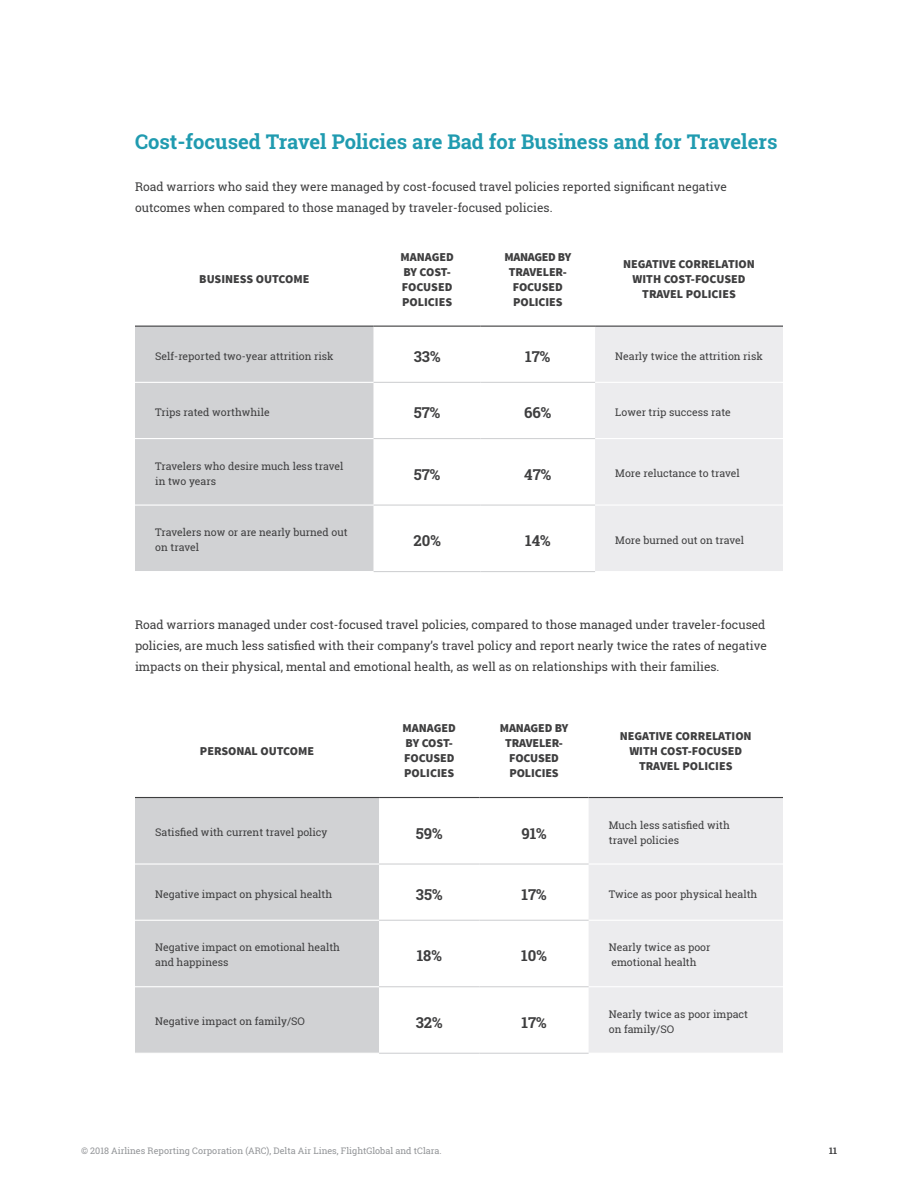
<style>
.page{position:relative;width:918px;height:1188px;background:#fff}
.page>*{position:absolute;margin:0;border:0;box-sizing:border-box;transform-origin:0 0}
.t1{font:700 20.25px "Roboto Slab";color:#209bb0}
.t2{font:700 15px "Roboto Slab";color:#3e3e3f}
.t3{font:12px/21px "Roboto Slab";color:#3e3e3f}
.t4{font:900 12px/15px "Source Sans Pro";color:#3e3e3f;text-align:center}
.t5{font:900 12px/15px "Source Sans Pro";letter-spacing:-.025em;color:#3e3e3f;text-align:center}
.t6{font:10.5px/15px "Roboto Slab";color:#3e3e3f}
.t7{font:9px "Roboto Slab";color:#939598}
.t8{font:700 9px "Roboto Slab";color:#3e3e3f}
</style>
<div class="page">
<div style="left:135px;top:327px;width:239px;height:244px;background:#d1d2d4"></div>
<svg style="left:374px;top:504px;width:221px;height:1px"></svg>
<div style="left:595px;top:327px;width:188px;height:244px;background:#ececee"></div>
<hr style="left:135px;top:326px;width:239px;height:1px;background:#3e3e3f">
<hr style="left:374px;top:326px;width:107px;height:1px;background:#3e3e3f">
<hr style="left:481px;top:326px;width:114px;height:1px;background:#3e3e3f">
<hr style="left:595px;top:326px;width:188px;height:1px;background:#3e3e3f">
<hr style="left:135px;top:382px;width:239px;height:1px;background:#fff">
<hr style="left:595px;top:382px;width:188px;height:1px;background:#fff">
<hr style="left:135px;top:438px;width:239px;height:1px;background:#fff">
<hr style="left:595px;top:438px;width:188px;height:1px;background:#fff">
<hr style="left:135px;top:505px;width:239px;height:1px;background:#fff">
<hr style="left:595px;top:505px;width:188px;height:1px;background:#fff">
<hr style="left:374px;top:382px;width:107px;height:1px;background:#d1d2d4">
<hr style="left:481px;top:382px;width:114px;height:1px;background:#d1d2d4">
<hr style="left:374px;top:438px;width:107px;height:1px;background:#d1d2d4">
<hr style="left:481px;top:438px;width:114px;height:1px;background:#d1d2d4">
<hr style="left:374px;top:505px;width:107px;height:1px;background:#d1d2d4">
<hr style="left:481px;top:505px;width:114px;height:1px;background:#d1d2d4">
<hr style="left:374px;top:571px;width:107px;height:1px;background:#d1d2d4">
<hr style="left:481px;top:571px;width:114px;height:1px;background:#d1d2d4">
<div style="left:135px;top:798px;width:244px;height:255px;background:#d1d2d4"></div>
<svg style="left:379px;top:798px;width:210px;height:255px"></svg>
<div style="left:589px;top:798px;width:194px;height:255px;background:#ececee"></div>
<hr style="left:135px;top:797px;width:244px;height:1px;background:#3e3e3f">
<hr style="left:379px;top:797px;width:101px;height:1px;background:#3e3e3f">
<hr style="left:480px;top:797px;width:109px;height:1px;background:#3e3e3f">
<hr style="left:589px;top:797px;width:194px;height:1px;background:#3e3e3f">
<hr style="left:135px;top:863px;width:244px;height:2px;background:#fff">
<hr style="left:589px;top:863px;width:194px;height:2px;background:#fff">
<hr style="left:135px;top:920px;width:244px;height:1px;background:#fff">
<hr style="left:589px;top:920px;width:194px;height:1px;background:#fff">
<hr style="left:135px;top:986px;width:244px;height:1px;background:#fff">
<hr style="left:589px;top:986px;width:194px;height:1px;background:#fff">
<hr style="left:379px;top:863px;width:101px;height:2px;background:#d1d2d4">
<hr style="left:480px;top:863px;width:109px;height:2px;background:#d1d2d4">
<hr style="left:379px;top:920px;width:101px;height:1px;background:#d1d2d4">
<hr style="left:480px;top:920px;width:109px;height:1px;background:#d1d2d4">
<hr style="left:379px;top:986px;width:101px;height:1px;background:#d1d2d4">
<hr style="left:480px;top:986px;width:109px;height:1px;background:#d1d2d4">
<hr style="left:379px;top:1053px;width:101px;height:1px;background:#d1d2d4">
<hr style="left:480px;top:1053px;width:109px;height:1px;background:#d1d2d4">
<p class="t1" style="left:135px;top:128px;width:644px">Cost-focused Travel Policies are Bad for Business and for Travelers</p>
<p class="t3" style="left:135px;top:176px;width:593px">Road warriors who said they were managed by cost-focused travel policies reported significant negative outcomes when compared to those managed by traveler-focused policies.</p>
<p class="t4" style="left:199px;top:272px;width:112px">BUSINESS OUTCOME</p>
<p class="t4" style="left:400px;top:250px;width:55px">MANAGED</p>
<p class="t4" style="left:403px;top:265px;width:49px">BY COST-</p>
<p class="t4" style="left:402px;top:280px;width:52px">FOCUSED</p>
<p class="t4" style="left:402px;top:295px;width:52px">POLICIES</p>
<p class="t5" style="left:504px;top:250px;width:68px">MANAGED BY<br>TRAVELER-</p>
<p class="t4" style="left:513px;top:280px;width:51px;text-align:left">FOCUSED<br>POLICIES</p>
<p class="t4" style="left:623px;top:257px;width:133px">NEGATIVE CORRELATION<br>WITH COST-FOCUSED</p>
<p class="t4" style="left:642px;top:287px;width:95px">TRAVEL POLICIES</p>
<p class="t6" style="left:155px;top:348px;width:180px">Self-reported two-year attrition risk</p>
<p class="t2" style="left:414px;top:346px;width:28px">33%</p>
<p class="t2" style="left:525px;top:346px;width:27px">17%</p>
<p class="t6" style="left:615px;top:348px;width:149px">Nearly twice the attrition risk</p>
<p class="t6" style="left:155px;top:405px;width:116px">Trips rated worthwhile</p>
<p class="t2" style="left:414px;top:403px;width:28px">57%</p>
<p class="t2" style="left:524px;top:403px;width:29px">66%</p>
<p class="t6" style="left:615px;top:405px;width:117px">Lower trip success rate</p>
<p class="t6" style="left:155px;top:458px;width:190px">Travelers who desire much less travel in two years</p>
<p class="t2" style="left:414px;top:464px;width:28px">57%</p>
<p class="t2" style="left:524px;top:464px;width:29px">47%</p>
<p class="t6" style="left:615px;top:466px;width:126px">More reluctance to travel</p>
<p class="t6" style="left:155px;top:525px;width:194px">Travelers now or are nearly burned out on travel</p>
<p class="t2" style="left:413px;top:530px;width:29px">20%</p>
<p class="t2" style="left:525px;top:530px;width:27px">14%</p>
<p class="t6" style="left:615px;top:532px;width:130px">More burned out on travel</p>
<p class="t3" style="left:135px;top:614px;width:633px;text-align:justify">Road warriors managed under cost-focused travel policies, compared to those managed under traveler-focused policies, are much less satisfied with their company’s travel policy and report nearly twice the rates of negative impacts on their physical, mental and emotional health, as well as on relationships with their families.</p>
<p class="t4" style="left:200px;top:744px;width:116px">PERSONAL OUTCOME</p>
<p class="t4" style="left:403px;top:721px;width:55px">MANAGED</p>
<p class="t4" style="left:406px;top:736px;width:49px">BY COST-</p>
<p class="t4" style="left:404px;top:751px;width:52px">FOCUSED</p>
<p class="t4" style="left:404px;top:766px;width:52px">POLICIES</p>
<p class="t4" style="left:500px;top:721px;width:70px">MANAGED BY<br>TRAVELER-</p>
<p class="t4" style="left:509px;top:751px;width:51px;text-align:left">FOCUSED<br>POLICIES</p>
<p class="t6" style="left:155px;top:825px;width:174px">Satisfied with current travel policy</p>
<p class="t2" style="left:416px;top:823px;width:28px">59%</p>
<p class="t2" style="left:521px;top:823px;width:27px">91%</p>
<p class="t4" style="left:620px;top:729px;width:133px">NEGATIVE CORRELATION<br>WITH COST-FOCUSED</p>
<p class="t4" style="left:639px;top:759px;width:95px">TRAVEL POLICIES</p>
<p class="t6" style="left:609px;top:817px;width:122px">Much less satisfied with</p>
<p class="t6" style="left:609px;top:832px;width:72px">travel policies</p>
<p class="t6" style="left:155px;top:886px;width:178px">Negative impact on physical health</p>
<p class="t2" style="left:416px;top:884px;width:28px">35%</p>
<p class="t2" style="left:521px;top:884px;width:27px">17%</p>
<p class="t6" style="left:609px;top:886px;width:150px">Twice as poor physical health</p>
<p class="t6" style="left:155px;top:940px;width:186px">Negative impact on emotional health and happiness</p>
<p class="t2" style="left:417px;top:946px;width:27px">18%</p>
<p class="t2" style="left:521px;top:946px;width:27px">10%</p>
<p class="t6" style="left:155px;top:1014px;width:151px">Negative impact on family/SO</p>
<p class="t2" style="left:416px;top:1012px;width:28px">32%</p>
<p class="t2" style="left:521px;top:1012px;width:27px">17%</p>
<p class="t6" style="left:609px;top:940px;width:103px">Nearly twice as poor</p>
<p class="t6" style="left:611px;top:955px;width:87px">emotional health</p>
<p class="t6" style="left:609px;top:1007px;width:141px">Nearly twice as poor impact</p>
<p class="t6" style="left:609px;top:1022px;width:67px">on family/SO</p>
<p class="t7" style="left:81px;top:1145px;width:362px">© 2018 Airlines Reporting Corporation (ARC), Delta Air Lines, FlightGlobal and tClara.</p>
<p class="t8" style="left:829px;top:1144px;width:9px">11</p>
</div>
